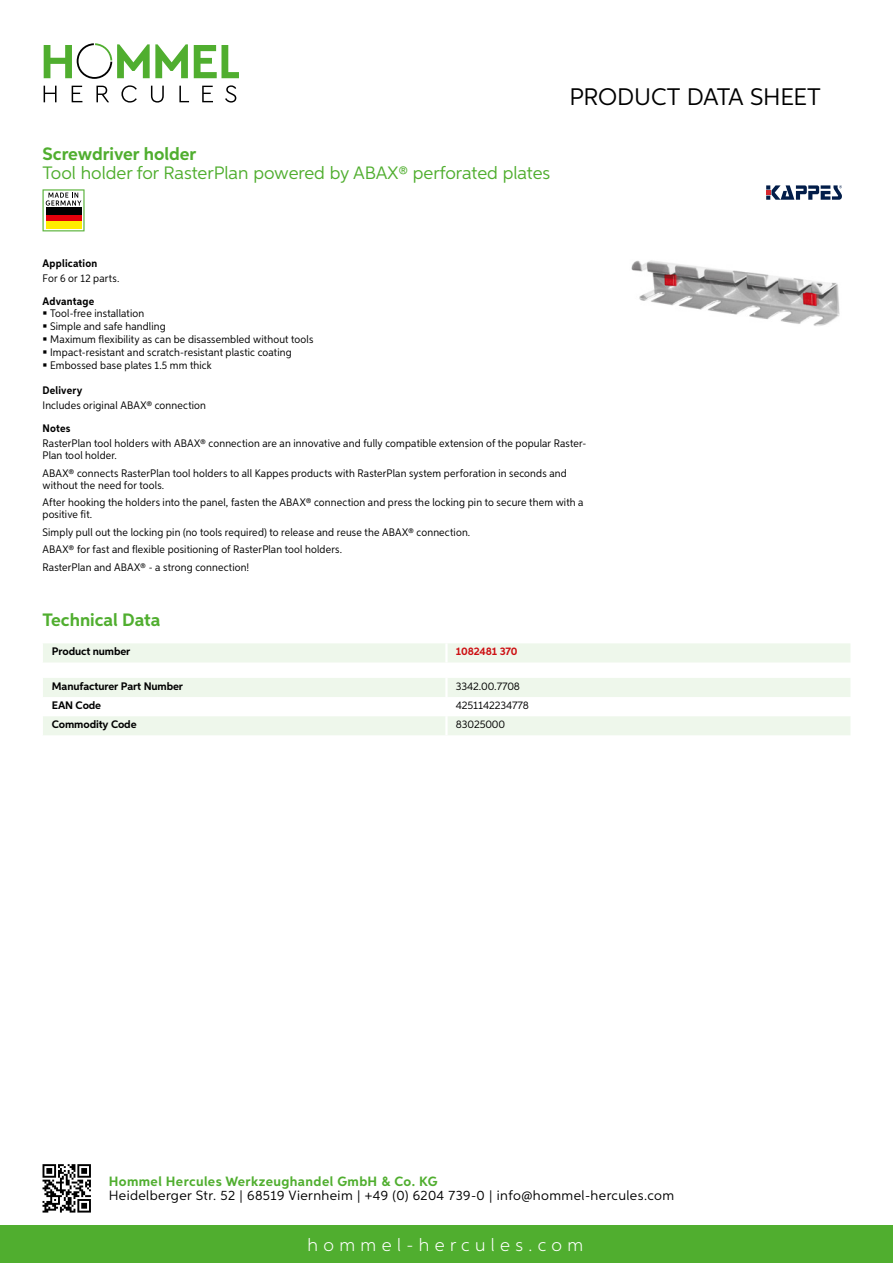
<style>
.page{position:relative;width:893px;height:1263px;background:#fff}
.page>*{position:absolute;margin:0;border:0;box-sizing:border-box;transform-origin:0 0}
.t1{font:24px "Aspira";letter-spacing:-.01em;color:#000}
.t2{font:18px "Aspira";color:#50ae2f}
.t3{font:700 18px "Aspira";color:#50ae2f}
.t4{font:300 18px "Aspira";letter-spacing:.3em;color:#fff}
.t5{font:13.5px "Aspira";letter-spacing:.03em;color:#000}
.t6{font:700 13.5px "Aspira";letter-spacing:.03em;color:#50ae2f}
.t7{font:10.95px/12.8px "Aspira Nar";letter-spacing:.015em;color:#000}
.t8{font:700 10.95px "Aspira";letter-spacing:-.01em;color:#000}
.t9{font:10.95px "Aspira";letter-spacing:-.01em;color:#000}
.t10{font:700 10.95px "Aspira Nar";letter-spacing:.015em;color:#000}
.t11{font:700 10.95px "Aspira";letter-spacing:-.01em;color:#cd1013}
</style>
<div class="page">
<div style="left:0;top:1226px;width:893px;height:37px;background:#50ae2f"></div>
<svg style="left:43px;top:1164px;width:48px;height:48px"></svg>
<svg style="left:194px;top:45px;width:45px;height:33px"></svg>
<svg style="left:44px;top:43px;width:144px;height:36px"></svg>
<svg style="left:44px;top:86px;width:13px;height:16px"></svg>
<svg style="left:72px;top:86px;width:10px;height:16px"></svg>
<svg style="left:96px;top:86px;width:13px;height:16px"></svg>
<svg style="left:121px;top:85px;width:16px;height:18px"></svg>
<svg style="left:151px;top:86px;width:13px;height:17px"></svg>
<svg style="left:179px;top:86px;width:10px;height:16px"></svg>
<svg style="left:202px;top:86px;width:11px;height:16px"></svg>
<svg style="left:225px;top:85px;width:11px;height:18px"></svg>
<div style="left:43px;top:643px;width:807px;height:19px;background:#eef7eb"></div>
<hr style="left:445px;top:643px;width:3px;height:19px;background:#fff">
<svg style="left:43px;top:678px;width:807px;height:57px"></svg>
<hr style="left:445px;top:716px;width:3px;height:19px;background:#fff">
<svg style="left:43px;top:189px;width:42px;height:42px"></svg>
<div style="left:46px;top:214px;width:35px;height:7px;background:#e3000b"></div>
<div style="left:46px;top:208px;width:35px;height:7px;background:#000"></div>
<div style="left:46px;top:221px;width:35px;height:7px;background:#ffed00"></div>
<img style="left:631px;top:260px;width:209px;height:66px">
<svg style="left:766px;top:185px;width:76px;height:15px"></svg>
<h2 class="t3" style="left:43px;top:142px;width:155px">Screwdriver holder</h2>
<h2 class="t2" style="left:43px;top:162px;width:509px">Tool holder for RasterPlan powered by ABAX® perforated plates</h2>
<h1 class="t1" style="left:569px;top:82px;width:253px">Product data sh eet</h1>
<p class="t10" style="left:43px;top:257px;width:56px">Application</p>
<p class="t7" style="left:43px;top:272px;width:78px">For 6 or 12 parts.</p>
<p class="t10" style="left:43px;top:294px;width:53px">Advantage</p>
<p class="t7" style="left:50px;top:307px;width:265px">Tool-free installation<br>Simple and safe handling<br>Maximum flexibility as can be disassembled without tools Impact-resistant and scratch-resistant plastic coating Embossed base plates 1.5 mm thick</p>
<p class="t10" style="left:43px;top:383px;width:41px">Delivery</p>
<p class="t7" style="left:43px;top:399px;width:165px">Includes original ABAX® connection</p>
<p class="t10" style="left:43px;top:421px;width:29px">Notes</p>
<p class="t7" style="left:43px;top:437px;width:545px;line-height:12px">RasterPlan tool holders with ABAX® connection are an innovative and fully compatible extension of the popular Raster-<br>Plan tool holder.</p>
<p class="t7" style="left:43px;top:467px;width:526px;line-height:12px">ABAX® connects RasterPlan tool holders to all Kappes products with RasterPlan system perforation in seconds and without the need for tools.</p>
<p class="t7" style="left:43px;top:496px;width:543px;line-height:12px">After hooking the holders into the panel, fasten the ABAX® connection and press the locking pin to secure them with a positive fit.</p>
<p class="t7" style="left:43px;top:523px;width:429px;line-height:17.5px">Simply pull out the locking pin (no tools required) to release and reuse the ABAX® connection.<br>ABAX® for fast and flexible positioning of RasterPlan tool holders.<br>RasterPlan and ABAX® - a strong connection!</p>
<h2 class="t3" style="left:43px;top:609px;width:120px">Technical Data</h2>
<p class="t8" style="left:52px;top:645px;width:80px">Product number</p>
<p class="t11" style="left:456px;top:645px;width:63px">1082481 370</p>
<p class="t8" style="left:52px;top:679px;width:133px">Manufacturer Part Number</p>
<p class="t9" style="left:456px;top:679px;width:66px">3342.00.7708</p>
<p class="t8" style="left:52px;top:698px;width:51px">EAN Code</p>
<p class="t9" style="left:456px;top:698px;width:75px">4251142234778</p>
<p class="t8" style="left:52px;top:718px;width:86px">Commodity Code</p>
<p class="t9" style="left:456px;top:718px;width:51px">83025000</p>
<p class="t6" style="left:109px;top:1172px;width:330px">Hommel Hercules Werkzeughandel GmbH &amp; Co. KG</p>
<p class="t5" style="left:109px;top:1187px;width:567px">Heidelberger Str. 52 | 68519 Viernheim | +49 (0) 6204 739-0 | info@hommel-hercules.com</p>
<h2 class="t4" style="left:307px;top:1234px;width:277px">hommel-hercules.com</h2>
</div>
